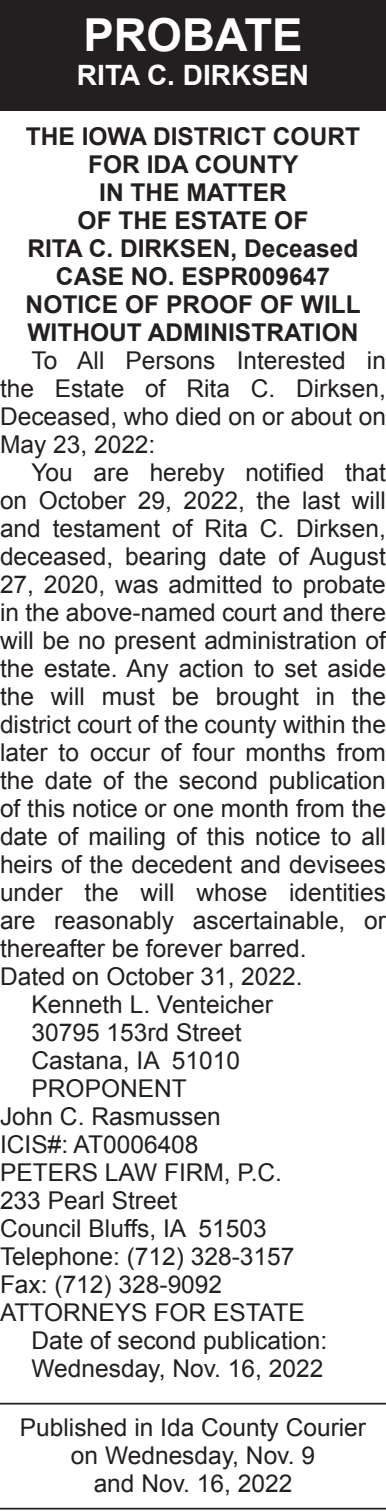
<style>
.page{position:relative;width:386px;height:1512px;background:#fff}
.page>*{position:absolute;margin:0;border:0;box-sizing:border-box;transform-origin:0 0}
.t1{font:700 45.5px "Arial";color:#fff}
.t2{font:700 28px "Arial";color:#fff}
.Legal_Body{font:24.5px/28px "Arial";color:#231f20;text-align:justify}
.Legal_Body-2{font:700 24.5px/28px "Arial";color:#231f20;text-align:center}
</style>
<div class="page">
<hr style="left:0;top:1403px;width:386px;height:2px;background:#231f20">
<hr style="left:0;top:1508px;width:386px;height:2px;background:#231f20">
<div style="left:0;top:0;width:386px;height:110px;background:#231f20"></div>
<p class="t1" style="left:83px;top:5px;width:221px">PROBATE</p>
<p class="t2" style="left:77px;top:57px;width:233px">RITA C. DIRKSEN</p>
<p class="Legal_Body-2" style="left:26px;top:124px;width:335px">THE IOWA DISTRICT COURT<br>FOR IDA COUNTY</p>
<p class="Legal_Body-2" style="left:99px;top:180px;width:189px">IN THE MATTER</p>
<p class="Legal_Body-2" style="left:78px;top:208px;width:232px">OF THE ESTATE OF</p>
<p class="Legal_Body-2" style="left:27px;top:236px;width:332px">RITA C. DIRKSEN, Deceased</p>
<p class="Legal_Body-2" style="left:56px;top:264px;width:275px">CASE NO. ESPR009647</p>
<p class="Legal_Body-2" style="left:26px;top:292px;width:336px;text-align:left">NOTICE OF PROOF OF WILL<br>WITHOUT ADMINISTRATION</p>
<p class="Legal_Body" style="left:0;top:347px;width:387px;text-indent:32px">To All Persons Interested in the Estate of Rita C. Dirksen, Deceased, who died on or about on May 23, 2022:</p>
<p class="Legal_Body" style="left:0;top:459px;width:387px;text-indent:32px">You are hereby notified that on October 29, 2022, the last will and testament of Rita C. Dirksen, deceased, bearing date of August 27, 2020, was admitted to probate in the above-named court and there will be no present administration of the estate. Any action to set aside the will must be brought in the district court of the county within the later to occur of four months from the date of the second publication of this notice or one month from the date of mailing of this notice to all heirs of the decedent and devisees under the will whose identities are reasonably ascertainable, or thereafter be forever barred.</p>
<p class="Legal_Body" style="left:0;top:963px;width:304px">Dated on October 31, 2022.</p>
<p class="Legal_Body" style="left:32px;top:991px;width:243px">Kenneth L. Venteicher</p>
<p class="Legal_Body" style="left:32px;top:1019px;width:211px">30795 153rd Street</p>
<p class="Legal_Body" style="left:32px;top:1047px;width:210px">Castana, IA 51010</p>
<p class="Legal_Body" style="left:32px;top:1075px;width:157px">PROPONENT</p>
<p class="Legal_Body" style="left:0;top:1103px;width:222px">John C. Rasmussen</p>
<p class="Legal_Body" style="left:0;top:1131px;width:200px">ICIS#: AT0006408</p>
<p class="Legal_Body" style="left:0;top:1159px;width:283px">PETERS LAW FIRM, P.C.</p>
<p class="Legal_Body" style="left:0;top:1187px;width:179px">233 Pearl Street</p>
<p class="Legal_Body" style="left:0;top:1215px;width:268px">Council Bluffs, IA 51503</p>
<p class="Legal_Body" style="left:0;top:1243px;width:296px">Telephone: (712) 328-3157</p>
<p class="Legal_Body" style="left:0;top:1271px;width:223px">Fax: (712) 328-9092</p>
<p class="Legal_Body" style="left:0;top:1299px;width:306px">ATTORNEYS FOR ESTATE</p>
<p class="Legal_Body" style="left:32px;top:1327px;width:297px">Date of second publication:</p>
<p class="Legal_Body" style="left:32px;top:1355px;width:293px">Wednesday, Nov. 16, 2022</p>
<p class="Legal_Body" style="left:20px;top:1414px;width:347px;text-align:center">Published in Ida County Courier on Wednesday, Nov. 9<br>and Nov. 16, 2022</p>
</div>
